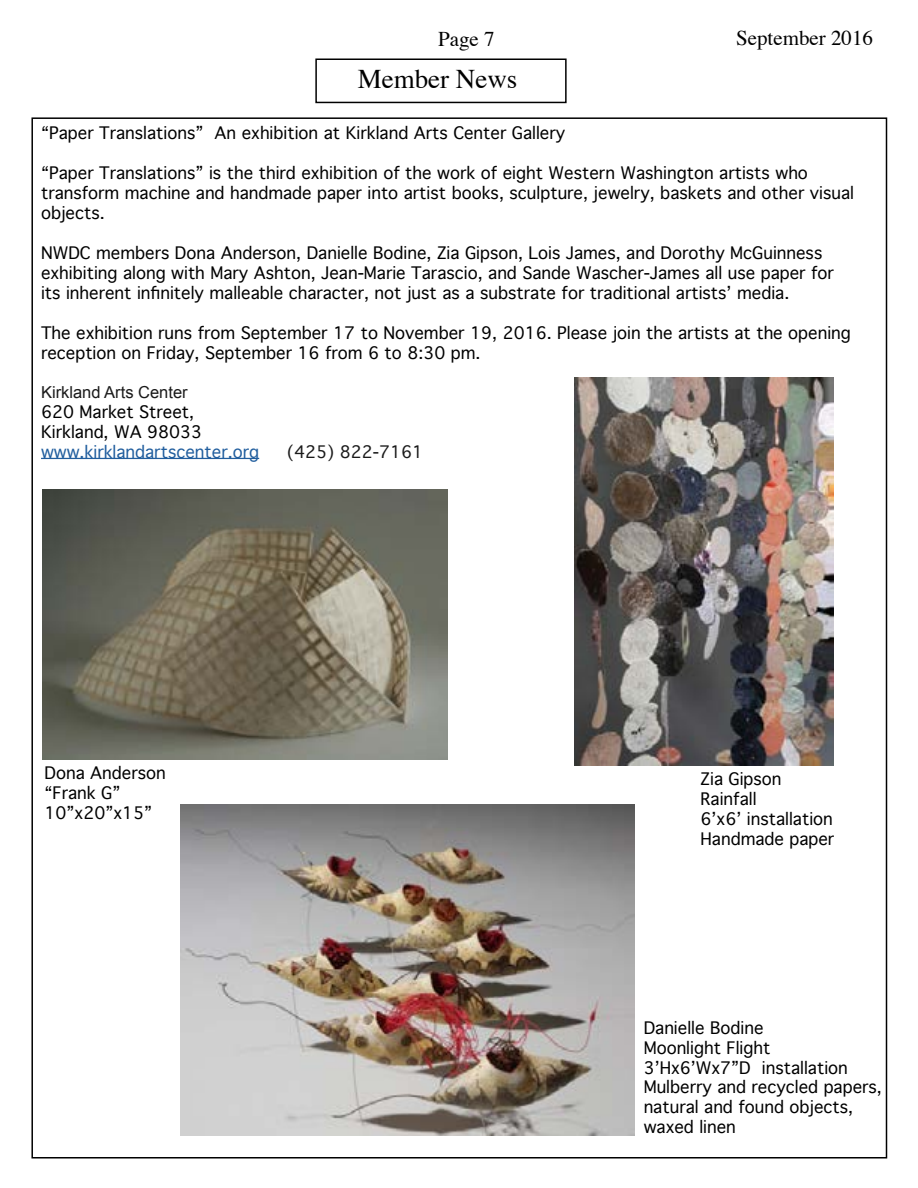
<style>
.page{position:relative;width:918px;height:1188px;background:#fff}
.page>*{position:absolute;margin:0;border:0;box-sizing:border-box;transform-origin:0 0}
.t1{font:27px "Times";color:#000}
.t2{font:21px "Times";color:#000}
.t3{font:16.5px/19.8px "Geneva";color:#000}
.t4{font:16.5px "Geneva";color:#215e9e}
.t5{font:16.5px "Arial";color:#1a1a1a}
.t6{font:16.5px "Geneva";color:#1a1a1a}
</style>
<div class="page">
<div style="left:315px;top:58px;width:252px;height:45px;border:2px solid #000"></div>
<hr style="left:41px;top:458px;width:218px;height:1px;background:#215e9e">
<img style="left:43px;top:489px;width:405px;height:270px">
<img style="left:575px;top:377px;width:259px;height:389px">
<img style="left:181px;top:804px;width:453px;height:331px">
<p class="t2" style="left:736px;top:18px;width:139px">September 2016</p>
<p class="t2" style="left:438px;top:19px;width:58px">Page 7</p>
<h1 class="t1" style="left:358px;top:54px;width:161px">Member News</h1>
<p class="t3" style="left:41px;top:125px;width:526px">“Paper Translations” An exhibition at Kirkland Arts Center Gallery</p>
<p class="t3" style="left:41px;top:165px;width:815px">“Paper Translations” is the third exhibition of the work of eight Western Washington artists who transform machine and handmade paper into artist books, sculpture, jewelry, baskets and other visual objects.</p>
<p class="t3" style="left:41px;top:245px;width:794px">NWDC members Dona Anderson, Danielle Bodine, Zia Gipson, Lois James, and Dorothy McGuinness exhibiting along with Mary Ashton, Jean-Marie Tarascio, and Sande Wascher-James all use paper for its inherent infinitely malleable character, not just as a substrate for traditional artists’ media.</p>
<p class="t3" style="left:41px;top:324px;width:811px">The exhibition runs from September 17 to November 19, 2016. Please join the artists at the opening reception on Friday, September 16 from 6 to 8:30 pm.</p>
<p class="t5" style="left:41px;top:382px;width:148px">Kirkland Arts Center</p>
<p class="t3" style="left:41px;top:404px;width:163px">620 Market Street,<br>Kirkland, WA 98033</p>
<p class="t4" style="left:41px;top:441px;width:220px">www.kirklandartscenter.org</p>
<p class="t6" style="left:287px;top:441px;width:138px">(425) 822-7161</p>
<p class="t3" style="left:45px;top:765px;width:123px">Dona Anderson “Frank G”<br>10”x20”x15”</p>
<p class="t3" style="left:701px;top:771px;width:135px">Zia Gipson<br>Rainfall<br>6’x6’ installation<br>Handmade paper</p>
<p class="t3" style="left:644px;top:1020px;width:240px">Danielle Bodine<br>Moonlight Flight<br>3’Hx6’Wx7”D installation<br>Mulberry and recycled papers, natural and found objects, waxed linen</p>
</div>
